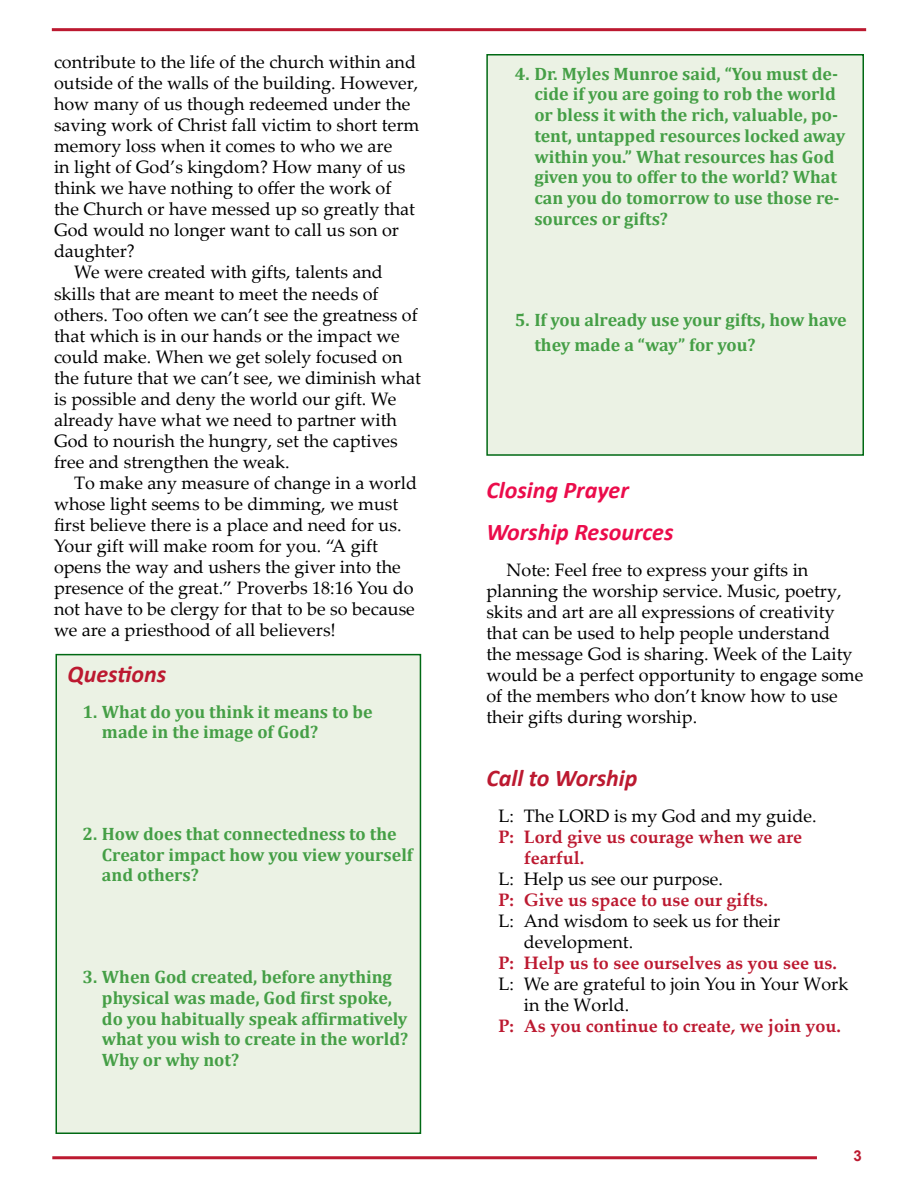
<style>
.page{position:relative;width:918px;height:1188px;background:#fff}
.page>*{position:absolute;margin:0;border:0;box-sizing:border-box;transform-origin:0 0}
.t1{font:italic 700 24px/42px "Calibri";color:#eb0c4b}
.t2{font:italic 700 24px "Calibri";color:#bc1930}
.t3{font:18px/21px "Palatino Linotype";color:#000}
.t4{font:700 18px/20.7px "Cambria";color:#459f46}
.t5{font:700 18px/21px "Palatino Linotype";color:#bc1930}
.t6{font:700 15px "Arial";color:#bc1930}
</style>
<div class="page">
<hr style="left:52px;top:1156px;width:765px;height:3px;background:#bc1930">
<hr style="left:52px;top:28px;width:814px;height:3px;background:#bc1930">
<div style="left:486px;top:54px;width:378px;height:402px;background:#ebf2e4;border:2px solid #006913"></div>
<div style="left:56px;top:654px;width:365px;height:480px;background:#ebf2e4;border:2px solid #006913"></div>
<p class="t3" style="left:54px;top:51px;width:364px">contribute to the life of the church within and</p>
<p class="t3" style="left:54px;top:72px;width:366px">outside of the walls of the building. However,</p>
<p class="t3" style="left:54px;top:93px;width:358px">how many of us though redeemed under the</p>
<p class="t3" style="left:54px;top:114px;width:367px">saving work of Christ fall victim to short term</p>
<p class="t3" style="left:54px;top:135px;width:340px">memory loss when it comes to who we are</p>
<p class="t3" style="left:54px;top:156px;width:353px">in light of God’s kingdom? How many of us</p>
<p class="t3" style="left:54px;top:177px;width:339px">think we have nothing to offer the work of</p>
<p class="t3" style="left:54px;top:198px;width:363px">the Church or have messed up so greatly that</p>
<p class="t3" style="left:54px;top:219px;width:346px">God would no longer want to call us son or</p>
<p class="t3" style="left:54px;top:240px;width:82px">daughter?</p>
<p class="t3" style="left:74px;top:261px;width:310px">We were created with gifts, talents and</p>
<p class="t3" style="left:54px;top:282px;width:326px">skills that are meant to meet the needs of</p>
<p class="t3" style="left:54px;top:303px;width:365px">others. Too often we can’t see the greatness of</p>
<p class="t3" style="left:54px;top:324px;width:347px">that which is in our hands or the impact we</p>
<p class="t3" style="left:54px;top:345px;width:350px">could make. When we get solely focused on</p>
<p class="t3" style="left:54px;top:366px;width:369px">the future that we can’t see, we diminish what</p>
<p class="t3" style="left:54px;top:387px;width:344px">is possible and deny the world our gift. We</p>
<p class="t3" style="left:54px;top:408px;width:345px">already have what we need to partner with</p>
<p class="t3" style="left:54px;top:429px;width:345px">God to nourish the hungry, set the captives</p>
<p class="t3" style="left:54px;top:450px;width:237px">free and strengthen the weak.</p>
<p class="t3" style="left:74px;top:471px;width:344px">To make any measure of change in a world</p>
<p class="t3" style="left:54px;top:492px;width:346px">whose light seems to be dimming, we must</p>
<p class="t3" style="left:54px;top:513px;width:349px">first believe there is a place and need for us.</p>
<p class="t3" style="left:54px;top:534px;width:325px">Your gift will make room for you. “A gift</p>
<p class="t3" style="left:54px;top:555px;width:348px">opens the way and ushers the giver into the</p>
<p class="t3" style="left:54px;top:576px;width:361px">presence of the great.” Proverbs 18:16 You do</p>
<p class="t3" style="left:54px;top:597px;width:362px">not have to be clergy for that to be so because</p>
<p class="t3" style="left:54px;top:618px;width:283px">we are a priesthood of all believers!</p>
<h1 class="t2" style="left:68px;top:657px;width:100px">Questions</h1>
<p class="t4" style="left:102px;top:701px;width:272px;text-indent:-19px">1. What do you think it means to be made in the image of God?</p>
<p class="t4" style="left:102px;top:823px;width:312px;text-indent:-19px">2. How does that connectedness to the<br>Creator impact how you view yourself and others?</p>
<p class="t4" style="left:102px;top:966px;width:308px;text-indent:-19px">3. When God created, before anything physical was made, God first spoke, do you habitually speak affirmatively what you wish to create in the world?<br>Why or why not?</p>
<p class="t4" style="left:534px;top:63px;width:312px;text-indent:-19px">4. Dr. Myles Munroe said, “You must de&shy;cide if you are going to rob the world or bless it with the rich, valuable, po&shy;tent, untapped resources locked away within you.” What resources has God given you to offer to the world? What can you do tomorrow to use those re&shy;sources or gifts?</p>
<p class="t4" style="left:534px;top:308px;width:314px;line-height:24.2px;text-indent:-19px">5. If you already use your gifts, how have they made a “way” for you?</p>
<h1 class="t1" style="left:486px;top:468px;width:189px">Closing Prayer<br>Worship Resources</h1>
<p class="t3" style="left:486px;top:559px;width:379px;text-indent:20px">Note: Feel free to express your gifts in planning the worship service. Music, poetry, skits and art are all expressions of creativity that can be used to help people understand<br>the message God is sharing. Week of the Laity would be a perfect opportunity to engage some of the members who don’t know how to use their gifts during worship.</p>
<h1 class="t2" style="left:486px;top:761px;width:153px">Call to Worship</h1>
<p class="t3" style="left:498px;top:805px;width:320px">L: The LORD is my God and my guide.</p>
<p class="t5" style="left:524px;top:826px;width:280px;text-indent:-26px">P: Lord give us courage when we are fearful.</p>
<p class="t3" style="left:498px;top:868px;width:226px">L: Help us see our purpose.</p>
<p class="t5" style="left:498px;top:889px;width:271px">P: Give us space to use our gifts.</p>
<p class="t3" style="left:524px;top:910px;width:258px;text-indent:-26px">L: And wisdom to seek us for their development.</p>
<p class="t5" style="left:498px;top:952px;width:340px">P: Help us to see ourselves as you see us.</p>
<p class="t3" style="left:524px;top:973px;width:326px;text-indent:-26px">L: We are grateful to join You in Your Work in the World.</p>
<p class="t5" style="left:498px;top:1015px;width:344px">P: As you continue to create, we join you.</p>
<p class="t6" style="left:854px;top:1146px;width:10px">3</p>
</div>
